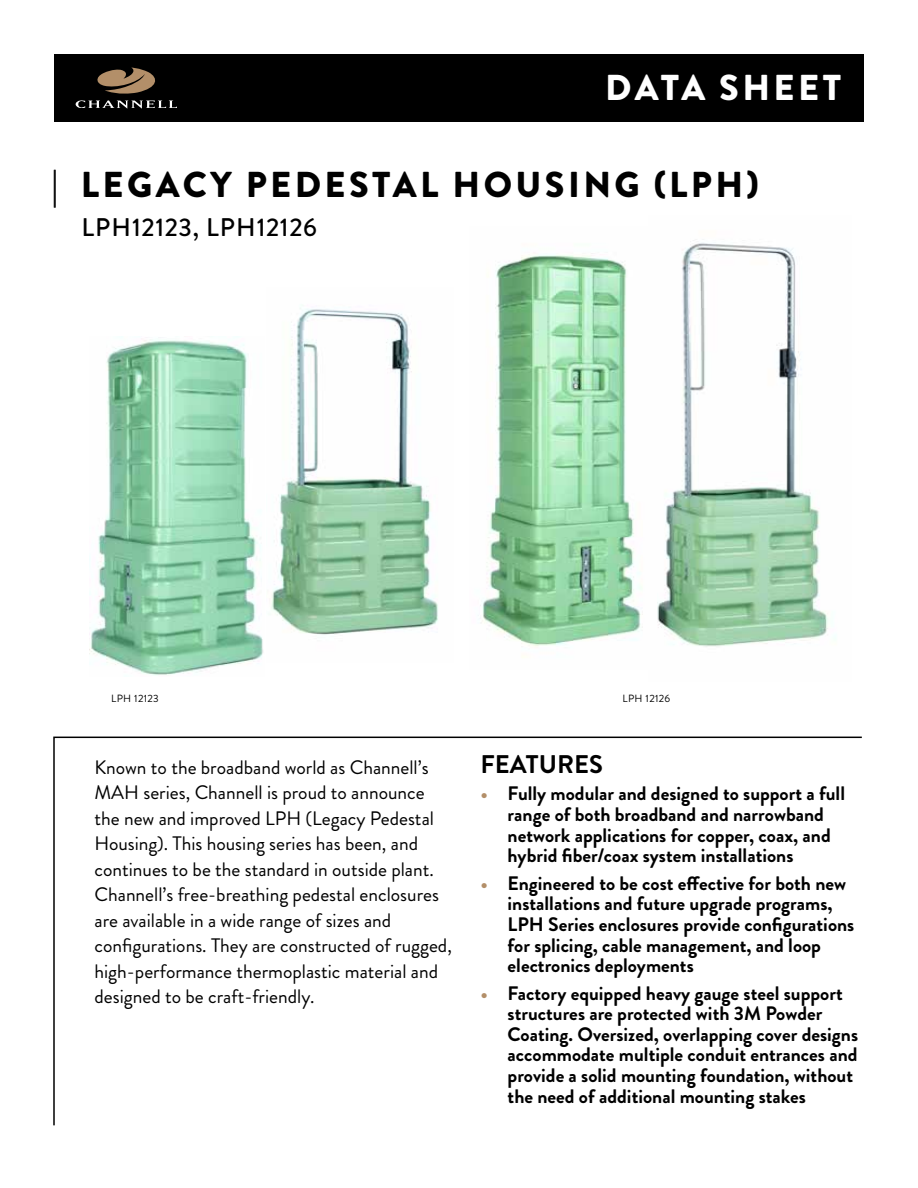
<style>
.page{position:relative;width:918px;height:1188px;background:#fff}
.page>*{position:absolute;margin:0;border:0;box-sizing:border-box;transform-origin:0 0}
.t1{font:900 36px "Brandon Grotesque";letter-spacing:.095em;color:#000}
.t2{font:900 36px "Brandon Grotesque";letter-spacing:.095em;color:#fff}
.t3{font:500 25.5px "Brandon Grotesque";letter-spacing:.025em;color:#000}
.t4{font:700 25.5px "Brandon Grotesque";color:#000}
.t5{font:700 19.5px/20.7px "Brandon Grotesque";color:#000}
.t6{font:19.5px/25.5px "Brandon Grotesque";color:#000}
.t7{font:10.5px "Brandon Grotesque";letter-spacing:.03em;color:#000}
.s1{color:#b38f69}
</style>
<div class="page">
<div style="left:54px;top:54px;width:810px;height:68px;background:#000"></div>
<svg style="left:75px;top:67px;width:102px;height:42px"></svg>
<svg style="left:53px;top:736px;width:809px;height:390px"></svg>
<img style="left:271px;top:308px;width:167px;height:327px">
<img style="left:657px;top:243px;width:179px;height:404px">
<img style="left:481px;top:253px;width:162px;height:405px">
<img style="left:91px;top:340px;width:172px;height:335px">
<h1 class="t2" style="left:605px;top:62px;width:237px">DATA SHEET</h1>
<h1 class="t1" style="left:52px;top:159px;width:708px">| LEGACY PEDESTAL HOUSING (LPH)</h1>
<h2 class="t3" style="left:81px;top:210px;width:237px">LPH12123, LPH12126</h2>
<p class="t7" style="left:111px;top:691px;width:49px">LPH 12123</p>
<p class="t7" style="left:623px;top:691px;width:49px">LPH 12126</p>
<p class="t6" style="left:94px;top:755px;width:359px">Known to the broadband world as Channell’s MAH series, Channell is proud to announce the new and improved LPH (Legacy Pedestal Housing). This housing series has been, and continues to be the standard in outside plant.<br>Channell’s free-breathing pedestal enclosures are available in a wide range of sizes and configurations. They are constructed of rugged, high-performance thermoplastic material and designed to be craft-friendly.</p>
<h2 class="t4" style="left:481px;top:746px;width:124px">FEATURES</h2>
<p class="t5" style="left:508px;top:784px;width:339px;text-indent:-27px"><span class="s1">•</span> Fully modular and designed to support a full range of both broadband and narrowband network applications for copper, coax, and hybrid fiber/coax system installations</p>
<p class="t5" style="left:508px;top:873px;width:348px;text-indent:-27px"><span class="s1">•</span> Engineered to be cost effective for both new installations and future upgrade programs, LPH Series enclosures provide configurations for splicing, cable management, and loop electronics deployments</p>
<p class="t5" style="left:508px;top:983px;width:352px;text-indent:-27px"><span class="s1">•</span> Factory equipped heavy gauge steel support structures are protected with 3M Powder Coating. Oversized, overlapping cover designs accommodate multiple conduit entrances and provide a solid mounting foundation, without the need of additional mounting stakes</p>
</div>
